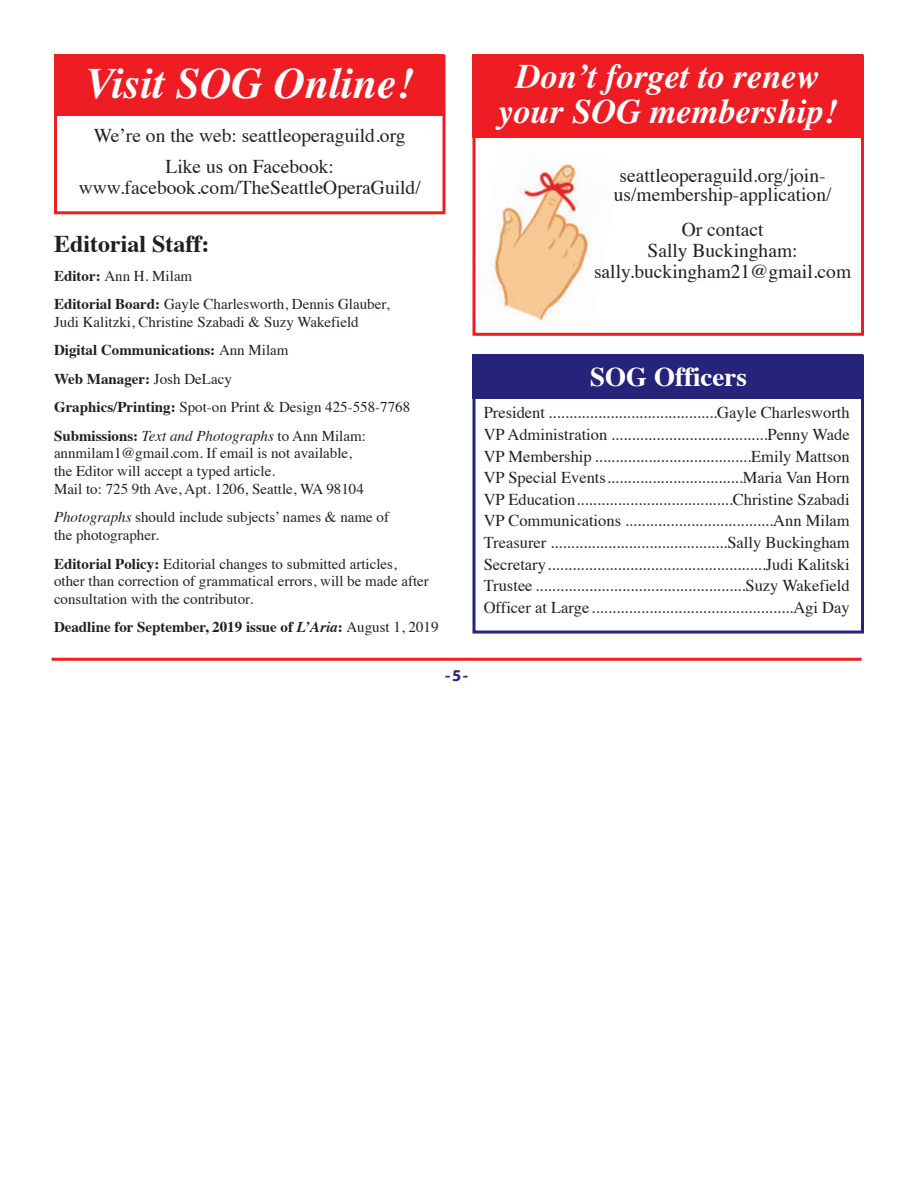
<style>
.page{position:relative;width:918px;height:1188px;background:#fff}
.page>*{position:absolute;margin:0;border:0;box-sizing:border-box;transform-origin:0 0}
.t1{font:italic 700 43.5px "Times";color:#fff}
.t2{font:italic 700 34.5px/34.5px "Times";color:#fff;text-align:center}
.t3{font:700 27px "Times";color:#fff}
.t4{font:700 24px "Times";color:#231f20}
.t5{font:19.5px/21px "Times";color:#231f20;text-align:center}
.t6{font:16.5px/21.6px "Times";color:#231f20;text-align:justify}
.t7{font:700 16.5px "Myriad";color:#26237b}
.t8{font:15px/28.5px "Times";color:#231f20}
.t9{font:700 15px "Times";color:#231f20}
.s1{font-weight:700}
.s2{font-style:italic}
.s3{font-weight:400}
</style>
<div class="page">
<img style="left:492px;top:163px;width:99px;height:159px">
<div style="left:472px;top:55px;width:392px;height:281px;border:3px solid #ee1d23"></div>
<div style="left:54px;top:54px;width:390px;height:61px;background:#ee1d23"></div>
<div style="left:54px;top:55px;width:392px;height:159px;border:3px solid #ee1d23"></div>
<div style="left:472px;top:54px;width:390px;height:84px;background:#ee1d23"></div>
<div style="left:472px;top:354px;width:390px;height:44px;background:#26237b"></div>
<div style="left:472px;top:355px;width:392px;height:279px;border:3px solid #26237b"></div>
<hr style="left:52px;top:658px;width:810px;height:3px;background:#ee1d23">
<h1 class="t1" style="left:86px;top:68px;width:330px">Visit SOG Online!</h1>
<p class="t5" style="left:94px;top:121px;width:313px;line-height:31.5px">We’re on the web: seattleoperaguild.org<br>Like us on Facebook:</p>
<p class="t5" style="left:79px;top:179px;width:344px">www.facebook.com/TheSeattleOperaGuild/</p>
<h3 class="t4" style="left:54px;top:234px;width:157px">Editorial Staff:</h3>
<p class="t8" style="left:54px;top:262px;width:337px"><span class="s1">Editor:</span> Ann H. Milam<br><span class="s1">Editorial Board:</span> Gayle Charlesworth, Dennis Glauber,</p>
<p class="t8" style="left:54px;top:309px;width:358px">Judi Kalitzki, Christine Szabadi &amp; Suzy Wakefield<br><span class="s1">Digital Communications:</span> Ann Milam<br><span class="s1">Web Manager:</span> Josh DeLacy<br><span class="s1">Graphics/Printing:</span> Spot-on Print &amp; Design 425-558-7768<br><span class="s1">Submissions:</span> <span class="s2">Text and Photographs</span> to Ann Milam:</p>
<p class="t8" style="left:54px;top:446px;width:311px;line-height:17.7px">annmilam1@gmail.com. If email is not available, the Editor will accept a typed article.<br>Mail to: 725 9th Ave, Apt. 1206, Seattle, WA 98104</p>
<p class="t8" style="left:54px;top:510px;width:337px;line-height:17.7px"><span class="s2">Photographs</span> should include subjects’ names &amp; name of the photographer.</p>
<p class="t8" style="left:54px;top:556px;width:376px;line-height:17.7px"><span class="s1">Editorial Policy:</span> Editorial changes to submitted articles, other than correction of grammatical errors, will be made after consultation with the contributor.</p>
<p class="t9" style="left:54px;top:621px;width:386px">Deadline for September, 2019 issue of <span class="s2">L’Aria</span>: <span class="s3">August 1, 2019</span></p>
<p class="t7" style="left:445px;top:670px;width:25px">-5-</p>
<h2 class="t2" style="left:499px;top:63px;width:341px">Don’t forget to renew your SOG membership!</h2>
<p class="t5" style="left:614px;top:167px;width:219px;line-height:19.5px">seattleoperaguild.org/join&shy;us/membership-application/</p>
<p class="t5" style="left:594px;top:221px;width:259px">Or contact<br>Sally Buckingham: sally.buckingham21@gmail.com</p>
<h3 class="t3" style="left:590px;top:366px;width:158px">SOG Officers</h3>
<p class="t6" style="left:484px;top:404px;width:368px">President .........................................Gayle Charlesworth VP Administration ......................................Penny Wade VP Membership ......................................Emily Mattson VP Special Events.................................Maria Van Horn VP Education......................................Christine Szabadi VP Communications ....................................Ann Milam Treasurer ...........................................Sally Buckingham Secretary.....................................................Judi Kalitski Trustee...................................................Suzy Wakefield Officer at Large.................................................Agi Day</p>
</div>
